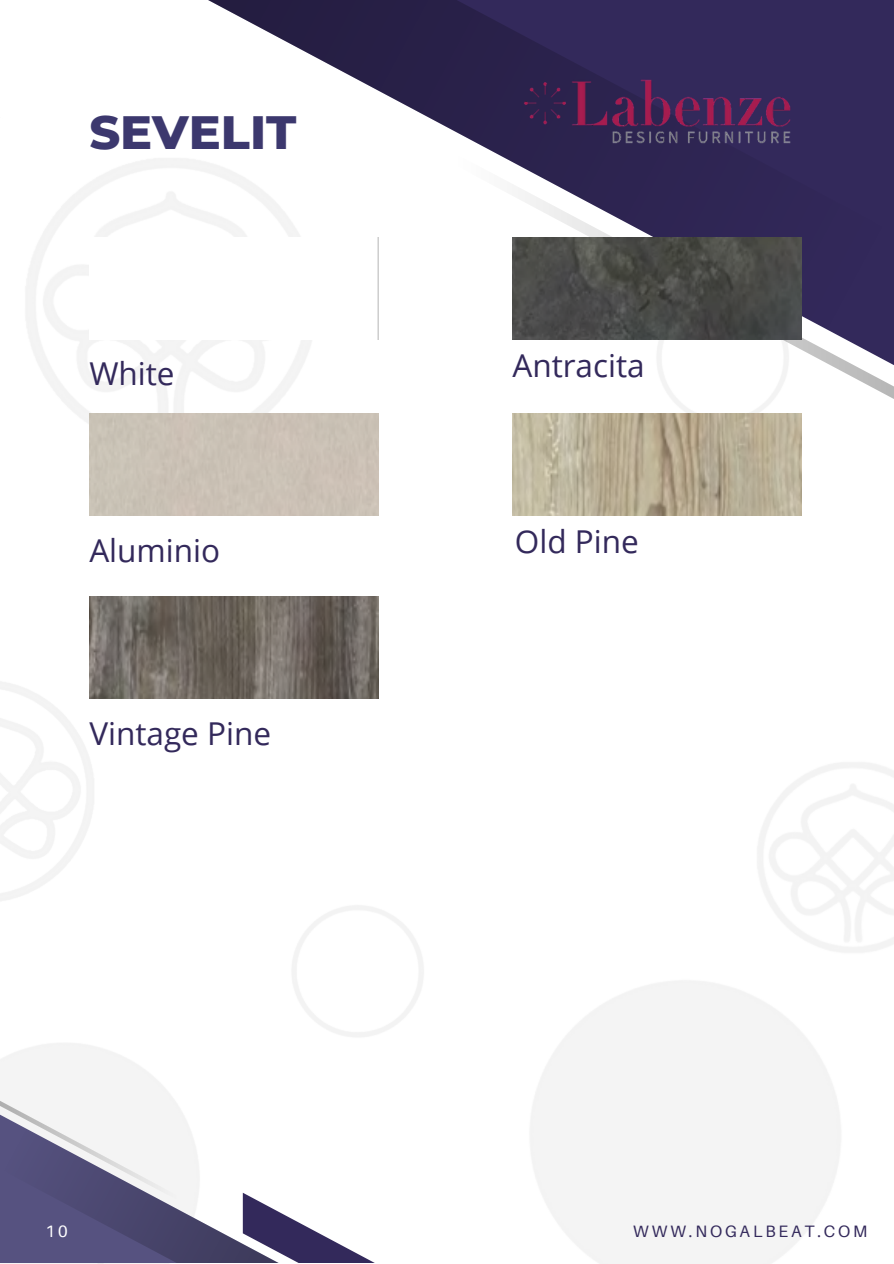
<style>
.page{position:relative;width:894px;height:1264px;background:#fff}
.page>*{position:absolute;margin:0;border:0;box-sizing:border-box;transform-origin:0 0}
.t1{font:800 47.7px "Montserrat";color:#3c386e}
.t2{font:31.5px "Open Sans";color:#33295b}
.t3{font:16.5px "Aileron";letter-spacing:.17em;color:#33295b}
.t4{font:16.5px "Aileron";color:#fff}
</style>
<div class="page">
<img style="left:285px;top:619px;width:608px;height:644px">
<img style="left:0;top:1043px;width:263px;height:220px">
<img style="left:0;top:682px;width:146px;height:219px">
<img style="left:217px;top:893px;width:258px;height:170px">
<svg style="left:660px;top:379px;width:233px;height:34px"></svg>
<svg style="left:208px;top:0;width:685px;height:379px"></svg>
<svg style="left:0;top:1094px;width:375px;height:168px"></svg>
<img style="left:515px;top:69px;width:290px;height:86px">
<img style="left:208px;top:237px;width:170px;height:102px">
<img style="left:512px;top:237px;width:289px;height:102px">
<img style="left:512px;top:413px;width:289px;height:102px">
<svg style="left:65px;top:0;width:295px;height:202px"></svg>
<svg style="left:65px;top:0;width:52px;height:148px"></svg>
<div style="left:89px;top:413px;width:289px;height:102px;background:#cac1b5"></div>
<img style="left:89px;top:596px;width:289px;height:102px">
<p class="t1" style="left:89px;top:102px;width:208px">SEVELIT</p>
<p class="t2" style="left:89px;top:351px;width:87px">White</p>
<h2 class="t2" style="left:89px;top:528px;width:132px">Aluminio</h2>
<p class="t2" style="left:89px;top:711px;width:183px">Vintage Pine</p>
<p class="t2" style="left:512px;top:343px;width:134px">Antracita</p>
<h2 class="t2" style="left:515px;top:520px;width:125px">Old Pine</h2>
<p class="t4" style="left:46px;top:1221px;width:23px">10</p>
<p class="t3" style="left:633px;top:1221px;width:236px">WWW.NOGALBEAT.COM</p>
</div>
